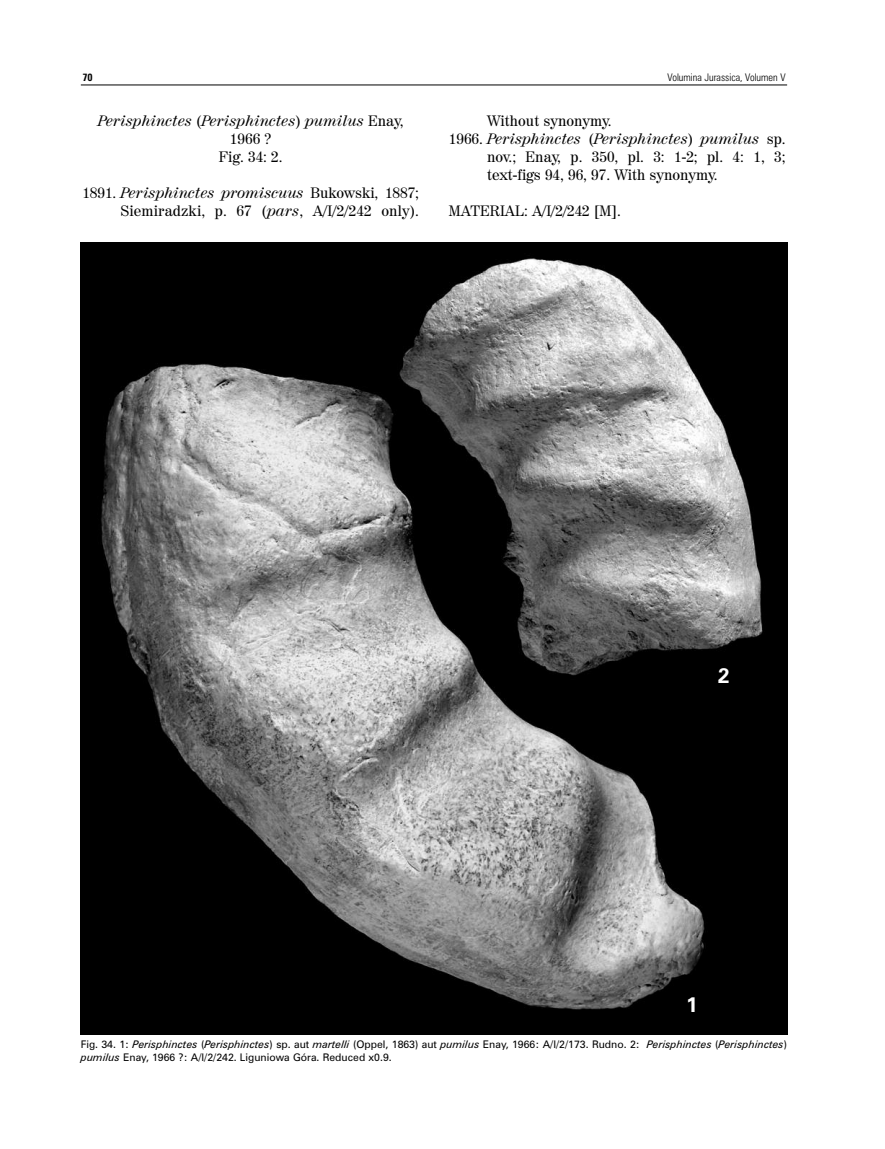
<style>
.page{position:relative;width:885px;height:1149px;background:#fff}
.page>*{position:absolute;margin:0;border:0;box-sizing:border-box;transform-origin:0 0}
.t1{font:700 21px "Zurich PL";color:#fff}
.t2{font:15px/18px "Century 725 PL";color:#000;text-align:right}
.t3{font:italic 15px/18px "Century 725 PL";color:#000;text-align:center}
.t4{font:10.5px/12.6px "Zurich PL";color:#000}
.t5{font:300 condensed 10.5px "Zurich PL";color:#000}
.t6{font:700 condensed 10.5px "Zurich PL";color:#000}
.s1{font-style:normal}
.s2{font-style:italic}
</style>
<div class="page">
<hr style="left:81px;top:85px;width:706px;height:1px;background:#000">
<img style="left:81px;top:243px;width:706px;height:791px">
<p class="t6" style="left:82px;top:74px;width:12px">70</p>
<p class="t5" style="left:667px;top:74px;width:119px">Volumina Jurassica, Volumen V</p>
<h2 class="t3" style="left:98px;top:113px;width:307px">Perisphinctes <span class="s1">(</span>Perisphinctes<span class="s1">)</span> pumilus <span class="s1">Enay,<br>1966 ?<br>Fig. 34: 2.</span></h2>
<h2 class="t2" style="left:82px;top:185px;width:338px">1891. <span class="s2">Perisphinctes promiscuus</span> Bukowski, 1887;<br>Siemiradzki, p. 67 (<span class="s2">pars</span>, A/I/2/242 only).</h2>
<h2 class="t2" style="left:487px;top:113px;width:126px">Without synonymy.</h2>
<h2 class="t3" style="left:449px;top:131px;width:338px"><span class="s1">1966.</span> Perisphinctes <span class="s1">(</span>Perisphinctes<span class="s1">)</span> pumilus <span class="s1">sp.</span></h2>
<h2 class="t2" style="left:487px;top:149px;width:300px">nov.; Enay, p. 350, pl. 3: 1-2; pl. 4: 1, 3;</h2>
<h2 class="t2" style="left:487px;top:167px;width:232px">text-figs 94, 96, 97. With synonymy.</h2>
<h2 class="t2" style="left:449px;top:203px;width:173px">MATERIAL: A/I/2/242 [M].</h2>
<h1 class="t1" style="left:717px;top:668px;width:13px">2</h1>
<h1 class="t1" style="left:686px;top:996px;width:13px">1</h1>
<p class="t4" style="left:81px;top:1038px;width:707px">Fig. 34. 1: <span class="s2">Perisphinctes</span> (<span class="s2">Perisphinctes</span>) sp. aut <span class="s2">martelli</span> (Oppel, 1863) aut <span class="s2">pumilus</span> Enay, 1966: A/I/2/173. Rudno. 2: <span class="s2">Perisphinctes</span> (<span class="s2">Perisphinctes</span>) <span class="s2">pumilus</span> Enay, 1966 ?: A/I/2/242. Liguniowa Góra. Reduced x0.9.</p>
</div>
